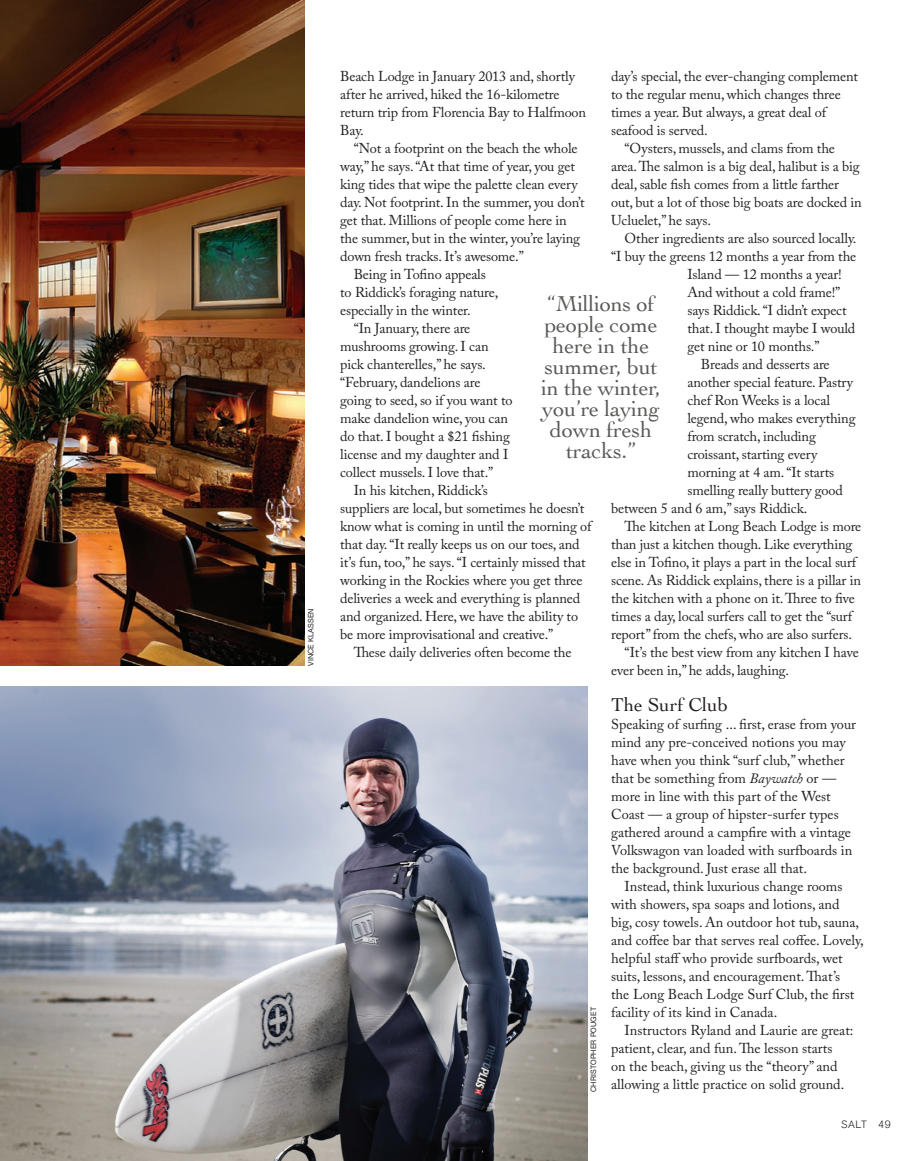
<style>
.page{position:relative;width:918px;height:1161px;background:#fff}
.page>*{position:absolute;margin:0;border:0;box-sizing:border-box;transform-origin:0 0}
.t1{font:22.5px/21px "Cochin";letter-spacing:-.01em;color:#595b57;text-align:center}
.t2{font:19.5px "Cochin";color:#231f20}
.t3{font:14.25px/18px "Adobe Caslon Pro";letter-spacing:-.01em;color:#231f20}
.t4{font:300 10.5px "Akzidenz Grotesk BE";letter-spacing:.055em;color:#231f20}
.t5{font:7.5px "Helvetica Neue LT Std";letter-spacing:.015em;color:#231f20}
.s1{font-style:italic}
</style>
<div class="page">
<img style="left:0;top:0;width:304px;height:666px">
<img style="left:0;top:686px;width:587px;height:475px">
<p class="t5" style="left:306px;top:666px;width:59px;rotate:-90deg">vince klassen</p>
<p class="t3" style="left:611px;top:67px;width:248px">day’s special, the ever-changing complement</p>
<p class="t3" style="left:611px;top:85px;width:231px">to the regular menu, which changes three</p>
<p class="t3" style="left:611px;top:103px;width:217px">times a year. But always, a great deal of</p>
<p class="t3" style="left:611px;top:121px;width:98px">seafood is served.</p>
<p class="t3" style="left:625px;top:139px;width:212px">“Oysters, mussels, and clams from the</p>
<p class="t3" style="left:611px;top:157px;width:250px">area. The salmon is a big deal, halibut is a big</p>
<p class="t3" style="left:611px;top:175px;width:230px">deal, sable fish comes from a little farther</p>
<p class="t3" style="left:611px;top:193px;width:252px">out, but a lot of those big boats are docked in</p>
<p class="t3" style="left:611px;top:211px;width:101px">Ucluelet,” he says.</p>
<p class="t3" style="left:625px;top:229px;width:233px">Other ingredients are also sourced locally.</p>
<p class="t3" style="left:611px;top:247px;width:247px">“I buy the greens 12 months a year from the</p>
<p class="t3" style="left:687px;top:265px;width:156px">Island — 12 months a year!</p>
<p class="t3" style="left:687px;top:283px;width:154px">And without a cold frame!”</p>
<p class="t3" style="left:687px;top:301px;width:161px">says Riddick. “I didn’t expect</p>
<p class="t3" style="left:687px;top:319px;width:170px">that. I thought maybe I would</p>
<p class="t3" style="left:687px;top:337px;width:134px">get nine or 10 months.”</p>
<p class="t3" style="left:701px;top:355px;width:130px">Breads and desserts are</p>
<p class="t3" style="left:687px;top:373px;width:167px">another special feature. Pastry</p>
<p class="t3" style="left:687px;top:391px;width:144px">chef Ron Weeks is a local</p>
<p class="t3" style="left:687px;top:409px;width:170px">legend, who makes everything</p>
<p class="t3" style="left:687px;top:427px;width:130px">from scratch, including</p>
<p class="t3" style="left:687px;top:445px;width:131px">croissant, starting every</p>
<p class="t3" style="left:687px;top:463px;width:148px">morning at 4 am. “It starts</p>
<p class="t3" style="left:687px;top:481px;width:157px">smelling really buttery good</p>
<p class="t3" style="left:611px;top:499px;width:198px">between 5 and 6 am,” says Riddick.</p>
<p class="t3" style="left:625px;top:517px;width:238px">The kitchen at Long Beach Lodge is more</p>
<p class="t3" style="left:611px;top:535px;width:243px">than just a kitchen though. Like everything</p>
<p class="t3" style="left:611px;top:553px;width:247px">else in Tofino, it plays a part in the local surf</p>
<p class="t3" style="left:611px;top:571px;width:251px">scene. As Riddick explains, there is a pillar in</p>
<p class="t3" style="left:611px;top:589px;width:245px">the kitchen with a phone on it. Three to five</p>
<p class="t3" style="left:611px;top:607px;width:243px">times a day, local surfers call to get the “surf</p>
<p class="t3" style="left:611px;top:625px;width:242px">report” from the chefs, who are also surfers.</p>
<p class="t3" style="left:625px;top:643px;width:236px">“It’s the best view from any kitchen I have</p>
<p class="t3" style="left:611px;top:661px;width:180px">ever been in,” he adds, laughing.</p>
<h2 class="t2" style="left:611px;top:694px;width:119px">The Surf Club</h2>
<p class="t3" style="left:611px;top:715px;width:246px">Speaking of surfing ... first, erase from your mind any pre-conceived notions you may have when you think “surf club,” whether that be something from <span class="s1">Baywatch</span> or — more in line with this part of the West Coast — a group of hipster-surfer types gathered around a campfire with a vintage Volkswagon van loaded with surfboards in the background. Just erase all that.</p>
<p class="t3" style="left:611px;top:877px;width:254px;text-indent:13px">Instead, think luxurious change rooms with showers, spa soaps and lotions, and big, cosy towels. An outdoor hot tub, sauna, and coffee bar that serves real coffee. Lovely, helpful staff who provide surfboards, wet suits, lessons, and encouragement. That’s<br>the Long Beach Lodge Surf Club, the first facility of its kind in Canada.</p>
<p class="t3" style="left:611px;top:1021px;width:244px;text-indent:13px">Instructors Ryland and Laurie are great: patient, clear, and fun. The lesson starts<br>on the beach, giving us the “theory” and allowing a little practice on solid ground.</p>
<p class="t3" style="left:340px;top:67px;width:247px">Beach Lodge in January 2013 and, shortly after he arrived, hiked the 16-kilometre return trip from Florencia Bay to Halfmoon<br>Bay.</p>
<p class="t3" style="left:354px;top:139px;width:226px">“Not a footprint on the beach the whole</p>
<p class="t3" style="left:340px;top:157px;width:236px">way,” he says. “At that time of year, you get</p>
<p class="t3" style="left:340px;top:175px;width:239px">king tides that wipe the palette clean every</p>
<p class="t3" style="left:340px;top:193px;width:246px">day. Not footprint. In the summer, you don’t</p>
<p class="t3" style="left:340px;top:211px;width:228px">get that. Millions of people come here in</p>
<p class="t3" style="left:340px;top:229px;width:241px">the summer, but in the winter, you’re laying</p>
<p class="t3" style="left:340px;top:247px;width:185px">down fresh tracks. It’s awesome.”</p>
<p class="t3" style="left:354px;top:265px;width:134px">Being in Tofino appeals</p>
<p class="t3" style="left:340px;top:283px;width:160px">to Riddick’s foraging nature,</p>
<p class="t3" style="left:340px;top:301px;width:132px">especially in the winter.</p>
<p class="t3" style="left:354px;top:319px;width:118px">“In January, there are</p>
<p class="t3" style="left:340px;top:337px;width:150px">mushrooms growing. I can</p>
<p class="t3" style="left:340px;top:355px;width:147px">pick chanterelles,” he says.</p>
<p class="t3" style="left:340px;top:373px;width:142px">“February, dandelions are</p>
<p class="t3" style="left:340px;top:391px;width:174px">going to seed, so if you want to</p>
<p class="t3" style="left:340px;top:409px;width:169px">make dandelion wine, you can</p>
<p class="t3" style="left:340px;top:427px;width:171px">do that. I bought a $21 fishing</p>
<p class="t3" style="left:340px;top:445px;width:170px">license and my daughter and I</p>
<p class="t3" style="left:340px;top:463px;width:155px">collect mussels. I love that.”</p>
<p class="t3" style="left:354px;top:481px;width:136px">In his kitchen, Riddick’s</p>
<p class="t3" style="left:340px;top:499px;width:246px">suppliers are local, but sometimes he doesn’t</p>
<p class="t3" style="left:340px;top:517px;width:253px">know what is coming in until the morning of</p>
<p class="t3" style="left:340px;top:535px;width:241px">that day. “It really keeps us on our toes, and</p>
<p class="t3" style="left:340px;top:553px;width:247px">it’s fun, too,” he says. “I certainly missed that</p>
<p class="t3" style="left:340px;top:571px;width:244px">working in the Rockies where you get three</p>
<p class="t3" style="left:340px;top:589px;width:242px">deliveries a week and everything is planned</p>
<p class="t3" style="left:340px;top:607px;width:239px">and organized. Here, we have the ability to</p>
<p class="t3" style="left:340px;top:625px;width:215px">be more improvisational and creative.”</p>
<p class="t3" style="left:354px;top:643px;width:219px">These daily deliveries often become the</p>
<h1 class="t1" style="left:541px;top:293px;width:121px">“Millions of people come here in the summer, but in the winter, you’re laying down fresh tracks.”</h1>
<p class="t5" style="left:589px;top:1092px;width:86px;rotate:-90deg">christopher pouget</p>
<p class="t4" style="left:841px;top:1119px;width:51px">salt 49</p>
</div>
